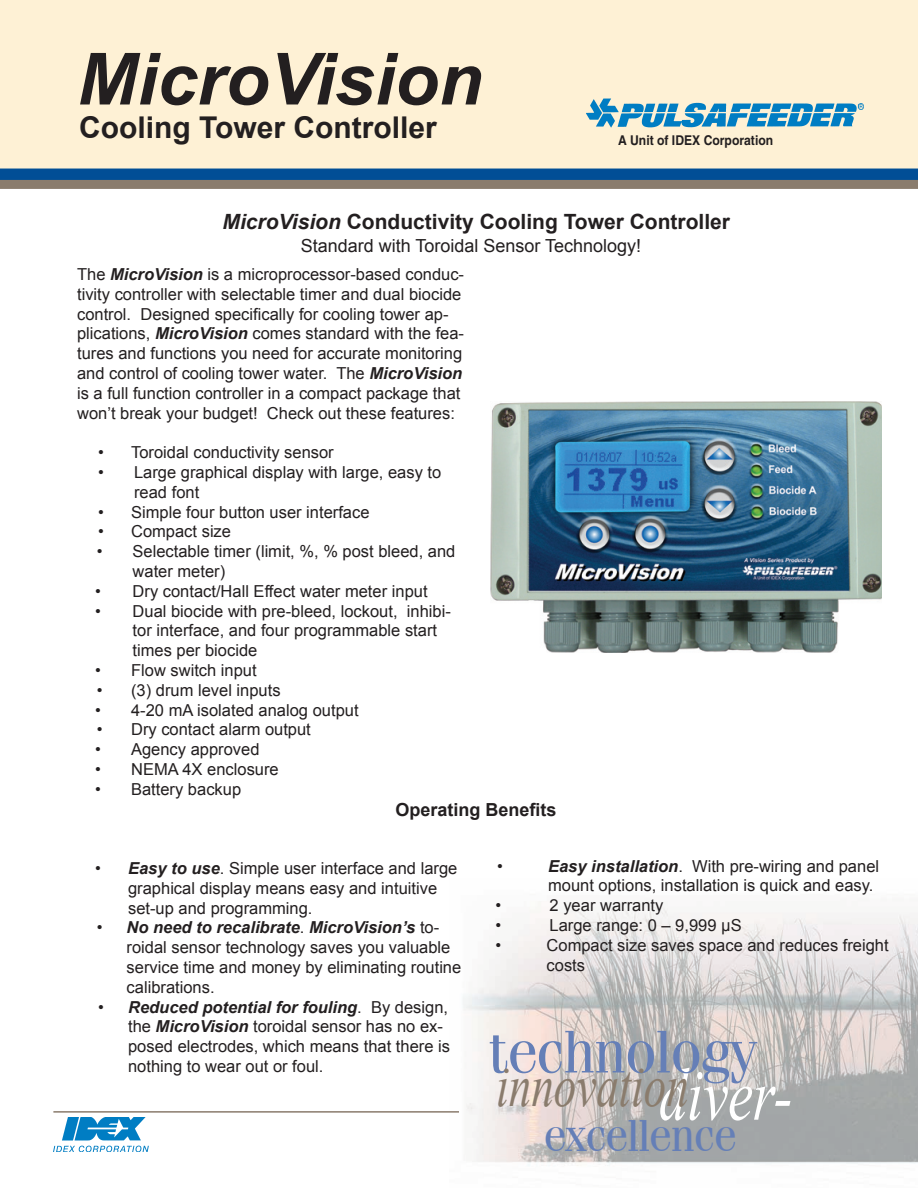
<style>
.page{position:relative;width:918px;height:1188px;background:#fff}
.page>*{position:absolute;margin:0;border:0;box-sizing:border-box;transform-origin:0 0}
.t1{font:italic 75px "Times New Roman";color:#fff;scale:.75 1}
.t2{font:italic 700 72px "Arial";color:#231f20}
.t3{font:60px "Fenice IT Cby BT";color:#657fb7}
.t4{font:italic 60px "Times New Roman";color:#8a7c6d;scale:.75 1}
.t5{font:45px "Fenice IT Cby BT";color:#657fb7}
.t6{font:700 30px "Arial";color:#231f20}
.t7{font:700 21px "Arial";color:#231f20}
.t8{font:18px "Arial";color:#231f20}
.t9{font:700 18px "Arial";color:#231f20}
.t10{font:16.5px/19.8px "Arial";color:#231f20}
.t11{font:700 13.5px "Helvetica";color:#231f20;scale:.9 1}
.s1{font-style:italic}
.s2{font-weight:700;font-style:italic}
</style>
<div class="page">
<img style="left:463px;top:901px;width:455px;height:265px">
<div style="left:0;top:0;width:918px;height:169px;background:#fef1d5"></div>
<img style="left:586px;top:99px;width:272px;height:29px">
<svg style="left:858px;top:104px;width:6px;height:6px"></svg>
<div style="left:0;top:169px;width:918px;height:12px;background:#014e96"></div>
<div style="left:0;top:180px;width:918px;height:9px;background:#8a7c6d"></div>
<img style="left:53px;top:1117px;width:96px;height:35px">
<hr style="left:53px;top:1111px;width:406px;height:2px;background:#8a7c6d">
<img style="left:490px;top:401px;width:392px;height:252px">
<h2 class="t2" style="left:77px;top:32px;width:407px">MicroVision</h2>
<h3 class="t6" style="left:79px;top:107px;width:359px">Cooling Tower Controller</h3>
<p class="t11" style="left:618px;top:132px;width:174px">A Unit of IDEX Corporation</p>
<p class="t7" style="left:223px;top:208px;width:509px"><span class="s1">MicroVision</span> Conductivity Cooling Tower Controller</p>
<p class="t8" style="left:301px;top:234px;width:342px">Standard with Toroidal Sensor Technology!</p>
<p class="t10" style="left:77px;top:265px;width:388px">The <span class="s2">MicroVision</span> is a microprocessor-based conduc&shy;tivity controller with selectable timer and dual biocide control. Designed specifically for cooling tower ap&shy;plications, <span class="s2">MicroVision</span> comes standard with the fea&shy;tures and functions you need for accurate monitoring and control of cooling tower water. The <span class="s2">MicroVision </span>is a full function controller in a compact package that won’t break your budget! Check out these features:</p>
<p class="t10" style="left:98px;top:443px;width:237px">• Toroidal conductivity sensor</p>
<p class="t10" style="left:134px;top:463px;width:309px;text-indent:-36px">• Large graphical display with large, easy to read font</p>
<p class="t10" style="left:98px;top:502px;width:273px">• Simple four button user interface</p>
<p class="t10" style="left:98px;top:522px;width:134px">• Compact size</p>
<p class="t10" style="left:133px;top:542px;width:324px;text-indent:-36px">• Selectable timer (limit, %, % post bleed, and water meter)</p>
<p class="t10" style="left:95px;top:581px;width:334px">• Dry contact/Hall Effect water meter input</p>
<p class="t10" style="left:133px;top:601px;width:320px;text-indent:-37px">• Dual biocide with pre-bleed, lockout, inhibi&shy;tor interface, and four programmable start times per biocide</p>
<p class="t10" style="left:95px;top:661px;width:163px">• Flow switch input</p>
<p class="t10" style="left:97px;top:680px;width:185px">• (3) drum level inputs</p>
<p class="t10" style="left:95px;top:700px;width:265px">• 4-20 mA isolated analog output</p>
<p class="t10" style="left:97px;top:720px;width:216px">• Dry contact alarm output</p>
<p class="t10" style="left:95px;top:740px;width:166px">• Agency approved</p>
<p class="t10" style="left:95px;top:760px;width:185px">• NEMA 4X enclosure</p>
<p class="t10" style="left:95px;top:779px;width:147px">• Battery backup</p>
<p class="t9" style="left:395px;top:798px;width:163px">Operating Benefits</p>
<p class="t10" style="left:128px;top:859px;width:331px;text-indent:-33px">• <span class="s2">Easy to use</span>. Simple user interface and large graphical display means easy and intuitive set-up and programming.</p>
<p class="t10" style="left:127px;top:918px;width:336px;text-indent:-30px">• <span class="s2">No need to recalibrate</span>. <span class="s2">MicroVision’s</span> to&shy;roidal sensor technology saves you valuable service time and money by eliminating routine calibrations.</p>
<p class="t10" style="left:128px;top:997px;width:323px;text-indent:-30px">• <span class="s2">Reduced potential for fouling</span>. By design, the <span class="s2">MicroVision</span> toroidal sensor has no ex&shy;posed electrodes, which means that there is nothing to wear out or foul.</p>
<p class="t10" style="left:497px;top:856px;width:7px">•</p>
<p class="t10" style="left:548px;top:856px;width:333px"><span class="s2">Easy installation</span>. With pre-wiring and panel mount options, installation is quick and easy.</p>
<p class="t10" style="left:496px;top:896px;width:7px">•</p>
<p class="t10" style="left:550px;top:896px;width:115px">2 year warranty</p>
<p class="t10" style="left:496px;top:915px;width:7px">•</p>
<p class="t10" style="left:550px;top:915px;width:194px">Large range: 0 – 9,999 µS</p>
<p class="t10" style="left:496px;top:935px;width:7px">•</p>
<p class="t10" style="left:547px;top:935px;width:344px">Compact size saves space and reduces freight costs</p>
<h3 class="t3" style="left:489px;top:1015px;width:269px">technology</h3>
<h1 class="t1" style="left:659px;top:1043px;width:179px">diver-</h1>
<h3 class="t4" style="left:496px;top:1044px;width:258px">innovation</h3>
<h3 class="t5" style="left:544px;top:1107px;width:193px">excellence</h3>
</div>
